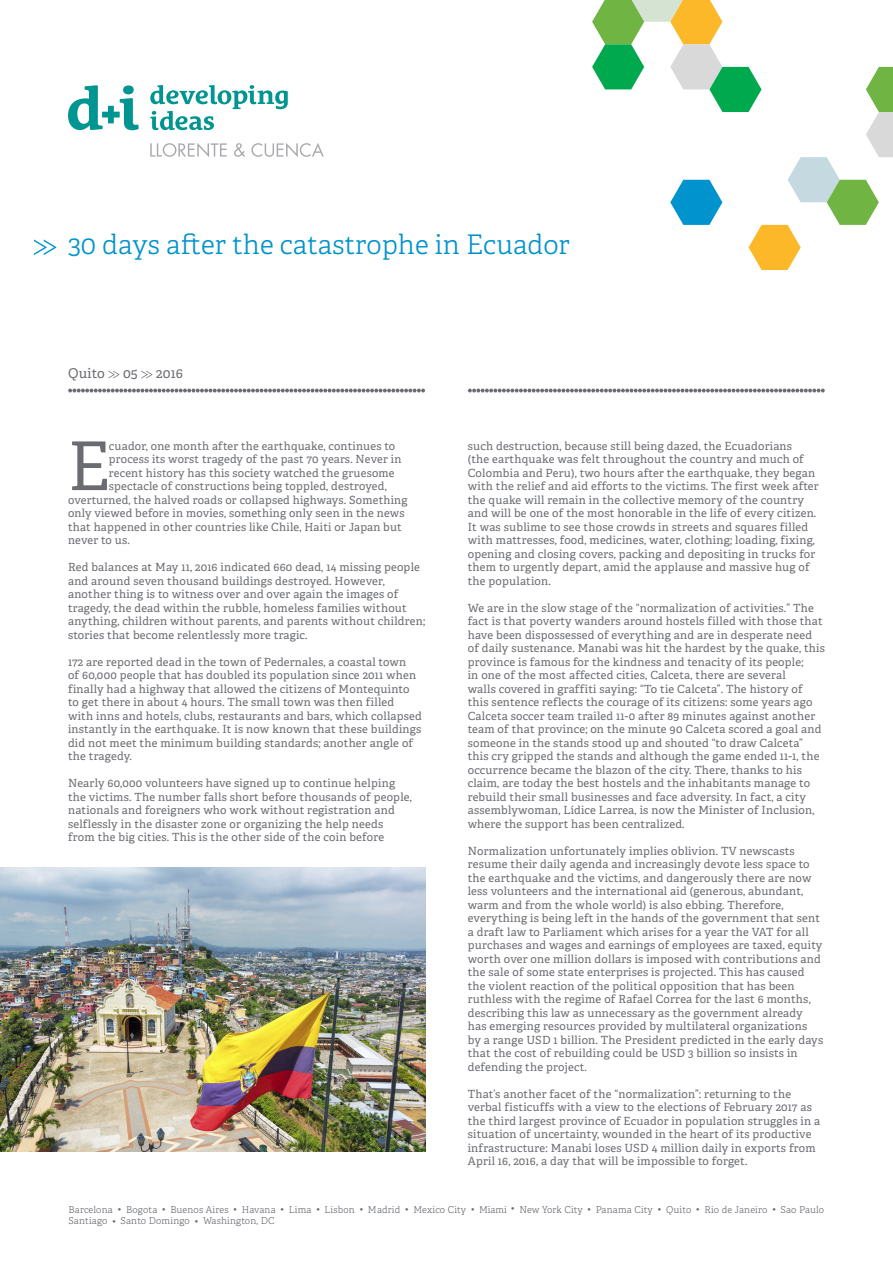
<style>
.page{position:relative;width:893px;height:1263px;background:#fff}
.page>*{position:absolute;margin:0;border:0;box-sizing:border-box;transform-origin:0 0}
.Texto_de_corrido___C{font:67.2px "Adelle";color:#6a6c71}
.Título_del_artículo{font:300 27px "Adelle";color:#0093ce}
.Ciudad_y_fecha{font:13.5px "Adelle";letter-spacing:.015em;color:#6a6c71}
.texto_corrido{font:11.25px/13.5px "Adelle";letter-spacing:.02em;color:#6a6c71}
.Texto_de_corrido___C-2{font:11.25px "Adelle";letter-spacing:.02em;color:#6a6c71}
.t1{font:300 9.45px/11.4px "Adelle";letter-spacing:.02em;color:#6a6c71}
</style>
<div class="page">
<svg style="left:34px;top:239px;width:22px;height:16px"></svg>
<svg style="left:108px;top:371px;width:11px;height:7px"></svg>
<svg style="left:141px;top:371px;width:11px;height:7px"></svg>
<svg style="left:68px;top:389px;width:357px;height:3px"></svg>
<svg style="left:468px;top:389px;width:357px;height:3px"></svg>
<svg style="left:592px;top:0;width:301px;height:270px"></svg>
<svg style="left:68px;top:85px;width:71px;height:45px"></svg>
<svg style="left:150px;top:143px;width:174px;height:14px"></svg>
<svg style="left:150px;top:85px;width:138px;height:45px"></svg>
<img style="left:0;top:867px;width:425px;height:284px">
<p class="Título_del_artículo" style="left:68px;top:226px;width:503px">30 days after the catastrophe in Ecuador</p>
<p class="Ciudad_y_fecha" style="left:68px;top:364px;width:38px">Quito</p>
<p class="Ciudad_y_fecha" style="left:123px;top:364px;width:16px">05</p>
<p class="Ciudad_y_fecha" style="left:156px;top:364px;width:28px">2016</p>
<p class="Texto_de_corrido___C" style="left:68px;top:417px;width:44px">E</p>
<p class="Texto_de_corrido___C-2" style="left:109px;top:437px;width:288px">cuador, one month after the earthquake, continues to</p>
<p class="texto_corrido" style="left:468px;top:438px;width:353px">such destruction, because still being dazed, the Ecuadorians<br>(the earthquake was felt throughout the country and much of Colombia and Peru), two hours after the earthquake, they began with the relief and aid efforts to the victims. The first week after the quake will remain in the collective memory of the country and will be one of the most honorable in the life of every citizen.<br>It was sublime to see those crowds in streets and squares filled with mattresses, food, medicines, water, clothing; loading, fixing, opening and closing covers, packing and depositing in trucks for them to urgently depart, amid the applause and massive hug of the population.</p>
<p class="texto_corrido" style="left:468px;top:600px;width:359px">We are in the slow stage of the “normalization of activities.” The fact is that poverty wanders around hostels filled with those that have been dispossessed of everything and are in desperate need of daily sustenance. Manabi was hit the hardest by the quake, this province is famous for the kindness and tenacity of its people;<br>in one of the most affected cities, Calceta, there are several<br>walls covered in graffiti saying: “To tie Calceta”. The history of this sentence reflects the courage of its citizens: some years ago Calceta soccer team trailed 11-0 after 89 minutes against another team of that province; on the minute 90 Calceta scored a goal and someone in the stands stood up and shouted “to draw Calceta” this cry gripped the stands and although the game ended 11-1, the occurrence became the blazon of the city. There, thanks to his claim, are today the best hostels and the inhabitants manage to rebuild their small businesses and face adversity. In fact, a city assemblywoman, Lídice Larrea, is now the Minister of Inclusion, where the support has been centralized.</p>
<p class="texto_corrido" style="left:468px;top:843px;width:357px">Normalization unfortunately implies oblivion. TV newscasts resume their daily agenda and increasingly devote less space to the earthquake and the victims, and dangerously there are now less volunteers and the international aid (generous, abundant, warm and from the whole world) is also ebbing. Therefore, everything is being left in the hands of the government that sent a draft law to Parliament which arises for a year the VAT for all purchases and wages and earnings of employees are taxed, equity worth over one million dollars is imposed with contributions and the sale of some state enterprises is projected. This has caused the violent reaction of the political opposition that has been ruthless with the regime of Rafael Correa for the last 6 months, describing this law as unnecessary as the government already has emerging resources provided by multilateral organizations by a range USD 1 billion. The President predicted in the early days that the cost of rebuilding could be USD 3 billion so insists in defending the project.</p>
<p class="texto_corrido" style="left:468px;top:1086px;width:354px">That’s another facet of the “normalization”: returning to the verbal fisticuffs with a view to the elections of February 2017 as the third largest province of Ecuador in population struggles in a situation of uncertainty, wounded in the heart of its productive infrastructure: Manabi loses USD 4 million daily in exports from April 16, 2016, a day that will be impossible to forget.</p>
<p class="t1" style="left:68px;top:1204px;width:757px">Barcelona • Bogota • Buenos Aires • Havana • Lima • Lisbon • Madrid • Mexico City • Miami • New York City • Panama City • Quito • Rio de Janeiro • Sao Paulo<br>Santiago • Santo Domingo • Washington, DC</p>
<p class="Texto_de_corrido___C-2" style="left:109px;top:451px;width:294px">process its worst tragedy of the past 70 years. Never in</p>
<p class="Texto_de_corrido___C-2" style="left:109px;top:464px;width:287px">recent history has this society watched the gruesome</p>
<p class="Texto_de_corrido___C-2" style="left:109px;top:478px;width:279px">spectacle of constructions being toppled, destroyed,</p>
<p class="Texto_de_corrido___C-2" style="left:68px;top:491px;width:341px">overturned, the halved roads or collapsed highways. Something</p>
<p class="Texto_de_corrido___C-2" style="left:68px;top:505px;width:338px">only viewed before in movies, something only seen in the news</p>
<p class="Texto_de_corrido___C-2" style="left:68px;top:518px;width:335px">that happened in other countries like Chile, Haiti or Japan but</p>
<p class="Texto_de_corrido___C-2" style="left:68px;top:532px;width:63px">never to us.</p>
<p class="texto_corrido" style="left:68px;top:560px;width:359px">Red balances at May 11, 2016 indicated 660 dead, 14 missing people and around seven thousand buildings destroyed. However, another thing is to witness over and over again the images of tragedy, the dead within the rubble, homeless families without anything, children without parents, and parents without children; stories that become relentlessly more tragic.</p>
<p class="texto_corrido" style="left:68px;top:654px;width:355px">172 are reported dead in the town of Pedernales, a coastal town<br>of 60,000 people that has doubled its population since 2011 when finally had a highway that allowed the citizens of Montequinto to get there in about 4 hours. The small town was then filled with inns and hotels, clubs, restaurants and bars, which collapsed instantly in the earthquake. It is now known that these buildings did not meet the minimum building standards; another angle of the tragedy.</p>
<p class="texto_corrido" style="left:68px;top:776px;width:345px">Nearly 60,000 volunteers have signed up to continue helping the victims. The number falls short before thousands of people, nationals and foreigners who work without registration and selflessly in the disaster zone or organizing the help needs from the big cities. This is the other side of the coin before</p>
</div>
